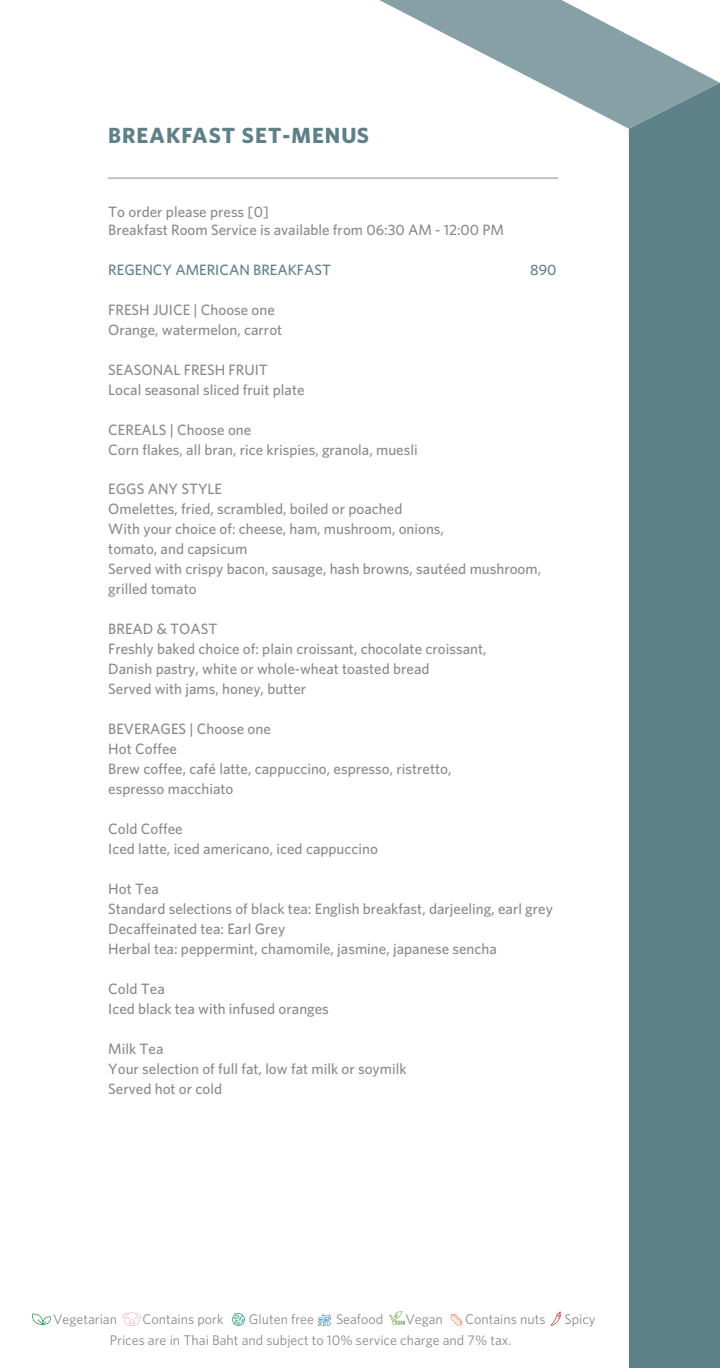
<style>
.page{position:relative;width:720px;height:1368px;background:#fff}
.page>*{position:absolute;margin:0;border:0;box-sizing:border-box;transform-origin:0 0}
.t1{font:700 22px "Whitney";letter-spacing:.05em;color:#5d8089}
.t2{font:500 15px/20px "Whitney";color:#898a8d}
.t3{font:500 15px "Whitney";color:#5d8089}
.t4{font:14px "Whitney";color:#898a8d}
</style>
<div class="page">
<svg style="left:122px;top:1313px;width:19px;height:13px"></svg>
<svg style="left:551px;top:1311px;width:10px;height:15px"></svg>
<svg style="left:451px;top:1314px;width:11px;height:12px"></svg>
<svg style="left:318px;top:1314px;width:13px;height:12px"></svg>
<svg style="left:232px;top:1313px;width:13px;height:13px"></svg>
<svg style="left:32px;top:1313px;width:19px;height:12px"></svg>
<svg style="left:389px;top:1311px;width:16px;height:14px"></svg>
<hr style="left:108px;top:178px;width:450px;height:1px;background:#898a8d">
<div style="left:629px;top:129px;width:91px;height:1239px;background:#5d8089"></div>
<svg style="left:379px;top:0;width:341px;height:129px"></svg>
<h1 class="t1" style="left:108px;top:122px;width:262px">BREAKFAST SET-MENUS</h1>
<p class="t2" style="left:108px;top:203px;width:397px;line-height:18px">To order please press [0]<br>Breakfast Room Service is available from 06:30 AM - 12:00 PM</p>
<p class="t3" style="left:108px;top:261px;width:224px">REGENCY AMERICAN BREAKFAST</p>
<p class="t3" style="left:530px;top:261px;width:28px">890</p>
<p class="t2" style="left:108px;top:300px;width:176px">FRESH JUICE | Choose one<br>Orange, watermelon, carrot</p>
<p class="t2" style="left:108px;top:360px;width:198px">SEASONAL FRESH FRUIT<br>Local seasonal sliced fruit plate</p>
<p class="t2" style="left:108px;top:420px;width:311px">CEREALS | Choose one<br>Corn flakes, all bran, rice krispies, granola, muesli</p>
<p class="t2" style="left:108px;top:479px;width:434px">EGGS ANY STYLE<br>Omelettes, fried, scrambled, boiled or poached<br>With your choice of: cheese, ham, mushroom, onions,<br>tomato, and capsicum<br>Served with crispy bacon, sausage, hash browns, sautéed mushroom, grilled tomato</p>
<p class="t2" style="left:108px;top:619px;width:380px">BREAD &amp; TOAST<br>Freshly baked choice of: plain croissant, chocolate croissant, Danish pastry, white or whole-wheat toasted bread<br>Served with jams, honey, butter</p>
<p class="t2" style="left:108px;top:719px;width:345px">BEVERAGES | Choose one<br>Hot Coffee<br>Brew coffee, café latte, cappuccino, espresso, ristretto, espresso macchiato</p>
<p class="t2" style="left:108px;top:819px;width:271px">Cold Coffee<br>Iced latte, iced americano, iced cappuccino</p>
<p class="t2" style="left:108px;top:879px;width:446px">Hot Tea<br>Standard selections of black tea: English breakfast, darjeeling, earl grey Decaffeinated tea: Earl Grey<br>Herbal tea: peppermint, chamomile, jasmine, japanese sencha</p>
<p class="t2" style="left:108px;top:979px;width:222px">Cold Tea<br>Iced black tea with infused oranges</p>
<p class="t2" style="left:108px;top:1039px;width:300px">Milk Tea<br>Your selection of full fat, low fat milk or soymilk<br>Served hot or cold</p>
<p class="t4" style="left:53px;top:1311px;width:66px">Vegetarian</p>
<p class="t4" style="left:142px;top:1311px;width:83px">Contains pork</p>
<p class="t4" style="left:249px;top:1311px;width:67px">Gluten free</p>
<p class="t4" style="left:336px;top:1311px;width:49px">Seafood</p>
<p class="t4" style="left:405px;top:1311px;width:39px">Vegan</p>
<p class="t4" style="left:465px;top:1311px;width:82px">Contains nuts</p>
<p class="t4" style="left:565px;top:1311px;width:33px">Spicy</p>
<p class="t4" style="left:110px;top:1332px;width:403px">Prices are in Thai Baht and subject to 10% service charge and 7% tax.</p>
</div>
